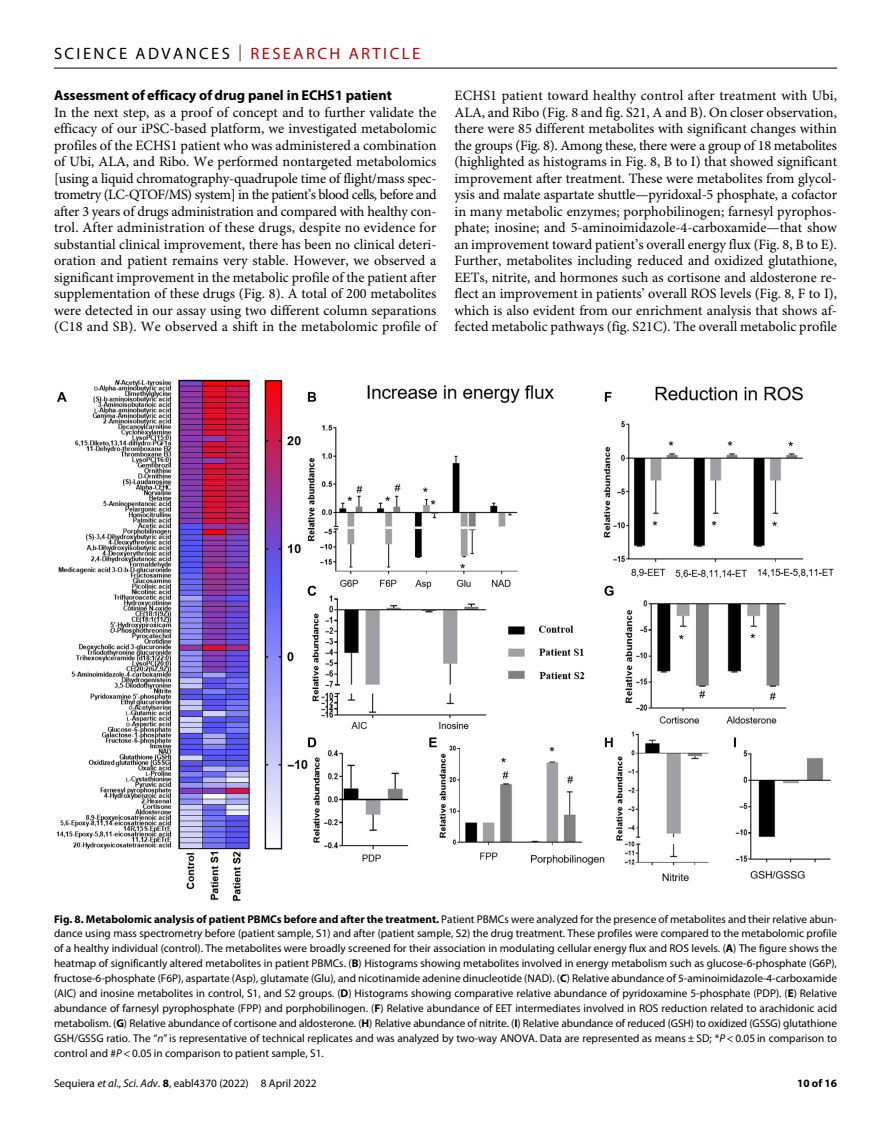
<style>
.page{position:relative;width:891px;height:1134px;background:#fff}
.page>*{position:absolute;margin:0;border:0;box-sizing:border-box;transform-origin:0 0}
.t1{font:16.5px "Myriad Pro";letter-spacing:.15em;color:#000}
.t2{font:14.25px/16.5px "Minion Pro";color:#000;text-align:justify}
.t3{font:700 14.25px "Myriad Pro";color:#000}
.t4{font:11.25px/15px "Myriad Pro";color:#000;text-align:justify}
.t5{font:700 11.25px "Myriad Pro";color:#000}
.s1{font-weight:300}
.s2{color:#b10508}
.s3{font-weight:700}
.s4{font-style:italic}
</style>
<div class="page">
<hr style="left:54px;top:68px;width:783px;height:1px;background:#000">
<img style="left:57px;top:379px;width:777px;height:522px">
<p class="t1" style="left:54px;top:40px;width:368px">SCIENCE ADVANCES <span class="s1">|</span> <span class="s2">RESEARCH ARTICLE</span></p>
<p class="t3" style="left:54px;top:84px;width:340px">Assessment of efficacy of drug panel in ECHS1 patient</p>
<p class="t2" style="left:54px;top:105px;width:384px">In the next step, as a proof of concept and to further validate the efficacy of our iPSC-based platform, we investigated metabolomic profiles of the ECHS1 patient who was administered a combination of Ubi, ALA, and Ribo. We performed nontargeted metabolomics [using a liquid chromatography-quadrupole time of flight/mass spec&shy;trometry (LC-QTOF/MS) system] in the patient’s blood cells, before and after 3 years of drugs administration and compared with healthy con&shy;trol. After administration of these drugs, despite no evidence for substantial clinical improvement, there has been no clinical deteri&shy;oration and patient remains very stable. However, we observed a significant improvement in the metabolic profile of the patient after supplementation of these drugs (Fig. 8). A total of 200 metabolites were detected in our assay using two different column separations (C18 and SB). We observed a shift in the metabolomic profile of</p>
<p class="t2" style="left:455px;top:89px;width:384px">ECHS1 patient toward healthy control after treatment with Ubi, ALA, and Ribo (Fig. 8 and fig. S21, A and B). On closer observation, there were 85 different metabolites with significant changes within the groups (Fig. 8). Among these, there were a group of 18 metabolites (highlighted as histograms in Fig. 8, B to I) that showed significant improvement after treatment. These were metabolites from glycol&shy;ysis and malate aspartate shuttle—pyridoxal-5 phosphate, a cofactor in many metabolic enzymes; porphobilinogen; farnesyl pyrophos&shy;phate; inosine; and 5-aminoimidazole-4-carboxamide—that show an improvement toward patient’s overall energy flux (Fig. 8, B to E).<br>Further, metabolites including reduced and oxidized glutathione, EETs, nitrite, and hormones such as cortisone and aldosterone re&shy;flect an improvement in patients’ overall ROS levels (Fig. 8, F to I), which is also evident from our enrichment analysis that shows af&shy;fected metabolic pathways (fig. S21C). The overall metabolic profile</p>
<p class="t4" style="left:54px;top:911px;width:785px"><span class="s3">Fig. 8. Metabolomic analysis of patient PBMCs before and after the treatment.</span> Patient PBMCs were analyzed for the presence of metabolites and their relative abun&shy;dance using mass spectrometry before (patient sample, S1) and after (patient sample, S2) the drug treatment. These profiles were compared to the metabolomic profile of a healthy individual (control). The metabolites were broadly screened for their association in modulating cellular energy flux and ROS levels. (<span class="s3">A</span>) The figure shows the heatmap of significantly altered metabolites in patient PBMCs. (<span class="s3">B</span>) Histograms showing metabolites involved in energy metabolism such as glucose-6-phosphate (G6P), fructose-6-phosphate (F6P), aspartate (Asp), glutamate (Glu), and nicotinamide adenine dinucleotide (NAD). (<span class="s3">C</span>) Relative abundance of 5-aminoimidazole-4-carboxamide (AIC) and inosine metabolites in control, S1, and S2 groups. (<span class="s3">D</span>) Histograms showing comparative relative abundance of pyridoxamine 5-phosphate (PDP). (<span class="s3">E</span>) Relative abundance of farnesyl pyrophosphate (FPP) and porphobilinogen. (<span class="s3">F</span>) Relative abundance of EET intermediates involved in ROS reduction related to arachidonic acid metabolism. (<span class="s3">G</span>) Relative abundance of cortisone and aldosterone. (<span class="s3">H</span>) Relative abundance of nitrite. (<span class="s3">I</span>) Relative abundance of reduced (GSH) to oxidized (GSSG) glutathione GSH/GSSG ratio. The “<span class="s4">n</span>” is representative of technical replicates and was analyzed by two-way ANOVA. Data are represented as means ± SD; *<span class="s4">P</span> &lt; 0.05 in comparison to control and #<span class="s4">P</span> &lt; 0.05 in comparison to patient sample, S1.</p>
<p class="t4" style="left:54px;top:1076px;width:264px">Sequiera <span class="s4">et al</span>., <span class="s4">Sci. Adv.</span> <span class="s3">8</span>, eabl4370 (2022) 8 April 2022</p>
<p class="t5" style="left:797px;top:1074px;width:41px">10 of 16</p>
</div>
